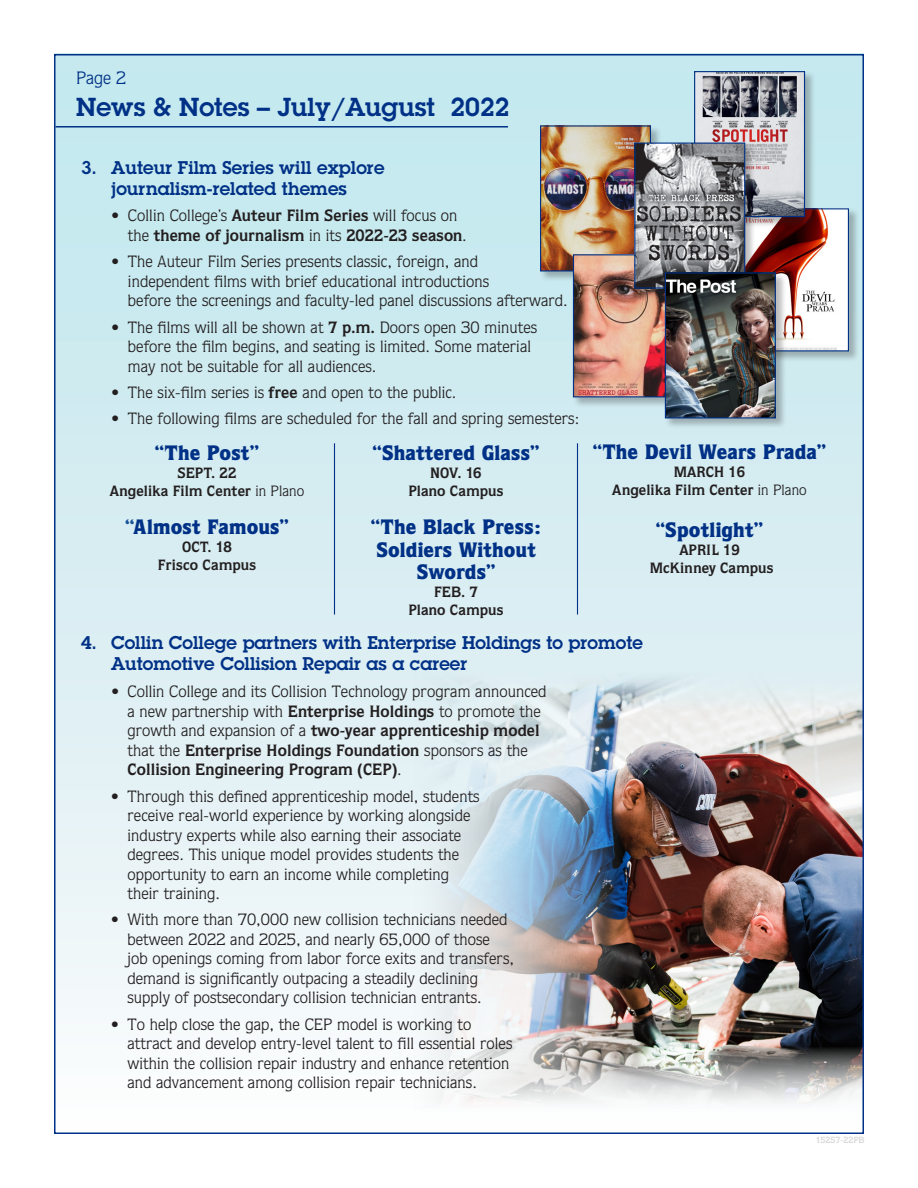
<style>
.page{position:relative;width:918px;height:1188px;background:#fff}
.page>*{position:absolute;margin:0;border:0;box-sizing:border-box;transform-origin:0 0}
.t1{font:600 25.5px "Lubalin Graph";color:#003186}
.t2{font:900 21px/22.5px "Quorum";letter-spacing:.01em;color:#003186;text-align:center}
.t3{font:600 18px/21px "Lubalin Graph";letter-spacing:.005em;color:#003186;text-align:center}
.t4{font:18px "Quorum";color:#003186}
.t5{font:16.5px/19.5px "Quorum";letter-spacing:.005em;color:#231f20}
.t6{font:700 16.5px/19.5px "Quorum";letter-spacing:.005em;color:#231f20}
.t7{font:700 15px "Quorum";letter-spacing:.01em;color:#231f20}
.t8{font:700 9px "Quorum";color:#c7c8ca}
.s1{font-weight:400}
.s2{font-weight:700}
.s3{color:#1a559c}
</style>
<div class="page">
<div style="left:54px;top:53px;width:810px;height:1079px;background:linear-gradient(to bottom,#bde5ec,#f8f9fb)"></div>
<img style="left:340px;top:657px;width:521px;height:474px">
<div style="left:539px;top:125px;width:123px;height:157px;background:#231f20;opacity:.3"></div>
<img style="left:542px;top:127px;width:107px;height:142px">
<div style="left:540px;top:125px;width:111px;height:146px;border:1px solid #003186"></div>
<hr style="left:56px;top:126px;width:452px;height:2px;background:#003186">
<div style="left:572px;top:254px;width:123px;height:154px;background:#231f20;opacity:.3"></div>
<img style="left:575px;top:256px;width:89px;height:139px">
<div style="left:573px;top:254px;width:111px;height:143px;border:1px solid #003186"></div>
<div style="left:737px;top:208px;width:123px;height:154px;background:#231f20;opacity:.3"></div>
<img style="left:756px;top:210px;width:91px;height:139px">
<div style="left:738px;top:208px;width:111px;height:143px;border:1px solid #003186"></div>
<div style="left:693px;top:70px;width:123px;height:158px;background:#231f20;opacity:.3"></div>
<img style="left:696px;top:73px;width:107px;height:142px">
<div style="left:694px;top:71px;width:111px;height:146px;border:1px solid #003186"></div>
<div style="left:634px;top:142px;width:122px;height:158px;background:#231f20;opacity:.3"></div>
<img style="left:636px;top:145px;width:107px;height:142px">
<div style="left:634px;top:143px;width:111px;height:146px;border:1px solid #003186"></div>
<div style="left:664px;top:272px;width:123px;height:157px;background:#231f20;opacity:.3"></div>
<img style="left:667px;top:274px;width:107px;height:142px">
<div style="left:665px;top:272px;width:111px;height:146px;border:1px solid #003186"></div>
<hr style="left:334px;top:443px;width:1px;height:172px;background:#003186">
<hr style="left:577px;top:443px;width:1px;height:172px;background:#003186">
<p class="t4" style="left:76px;top:67px;width:52px">Page 2</p>
<p class="t1" style="left:76px;top:90px;width:435px">News &amp; Notes – July/August 2022</p>
<p class="t3" style="left:81px;top:157px;width:305px">3. Auteur Film Series will explore journalism-related themes</p>
<p class="t6" style="left:128px;top:206px;width:340px;text-indent:-17px"><span class="s1">• Collin College’s</span> Auteur Film Series <span class="s1">will focus on the</span> theme of journalism <span class="s1">in its</span> 2022-23 season<span class="s1">.</span></p>
<p class="t5" style="left:128px;top:252px;width:441px;text-indent:-17px">• The Auteur Film Series presents classic, foreign, and<br>independent films with brief educational introductions<br>before the screenings and faculty-led panel discussions afterward.</p>
<p class="t5" style="left:128px;top:317px;width:411px;text-indent:-17px">• The films will all be shown at <span class="s2">7 p.m.</span> Doors open 30 minutes before the film begins, and seating is limited. Some material may not be suitable for all audiences.</p>
<p class="t5" style="left:111px;top:382px;width:347px">• The six-film series is <span class="s2">free</span> and open to the public.</p>
<p class="t5" style="left:111px;top:409px;width:470px">• The following films are scheduled for the fall and spring semesters:</p>
<p class="t2" style="left:155px;top:441px;width:106px">“The Post”</p>
<p class="t7" style="left:177px;top:464px;width:61px">SEPT. 22</p>
<p class="t7" style="left:110px;top:482px;width:196px">Angelika Film Center <span class="s1">in Plano</span></p>
<p class="t2" style="left:125px;top:515px;width:165px"><span class="s3">“</span>Almost Famous”</p>
<p class="t7" style="left:182px;top:538px;width:51px">OCT. 18</p>
<p class="t7" style="left:158px;top:556px;width:100px">Frisco Campus</p>
<p class="t2" style="left:372px;top:441px;width:169px">“Shattered Glass”</p>
<p class="t7" style="left:430px;top:464px;width:53px">NOV. 16</p>
<p class="t7" style="left:409px;top:482px;width:96px">Plano Campus</p>
<p class="t2" style="left:371px;top:515px;width:172px">“The Black Press:</p>
<p class="t2" style="left:376px;top:538px;width:161px">Soldiers Without<br>Swords”</p>
<p class="t7" style="left:434px;top:583px;width:45px">FEB. 7</p>
<p class="t7" style="left:409px;top:601px;width:96px">Plano Campus</p>
<p class="t2" style="left:593px;top:440px;width:235px">“The Devil Wears Prada”</p>
<p class="t7" style="left:674px;top:463px;width:73px">MARCH 16</p>
<p class="t7" style="left:612px;top:481px;width:196px">Angelika Film Center <span class="s1">in Plano</span></p>
<p class="t2" style="left:656px;top:518px;width:109px">“Spotlight”</p>
<p class="t7" style="left:679px;top:541px;width:62px">APRIL 19</p>
<p class="t7" style="left:650px;top:559px;width:125px">McKinney Campus</p>
<p class="t3" style="left:111px;top:631px;width:534px;text-align:left;text-indent:-30px">4. Collin College partners with Enterprise Holdings to promote<br>Automotive Collision Repair as a career</p>
<p class="t5" style="left:128px;top:682px;width:421px;text-indent:-16px">• Collin College and its Collision Technology program announced a new partnership with <span class="s2">Enterprise Holdings</span> to promote the growth and expansion of a <span class="s2">two-year apprenticeship model </span>that the <span class="s2">Enterprise Holdings Foundation</span> sponsors as the <span class="s2">Collision Engineering Program (CEP)</span>.</p>
<p class="t5" style="left:128px;top:786px;width:354px;text-indent:-17px">• Through this defined apprenticeship model, students receive real-world experience by working alongside industry experts while also earning their associate degrees. This unique model provides students the opportunity to earn an income while completing their training.</p>
<p class="t5" style="left:128px;top:910px;width:388px;text-indent:-17px">• With more than 70,000 new collision technicians needed between 2022 and 2025, and nearly 65,000 of those job openings coming from labor force exits and transfers, demand is significantly outpacing a steadily declining supply of postsecondary collision technician entrants.</p>
<p class="t5" style="left:128px;top:1014px;width:386px;text-indent:-17px">• To help close the gap, the CEP model is working to attract and develop entry-level talent to fill essential roles within the collision repair industry and enhance retention and advancement among collision repair technicians.</p>
<p class="t8" style="left:815px;top:1135px;width:51px">15257-22PB</p>
</div>
